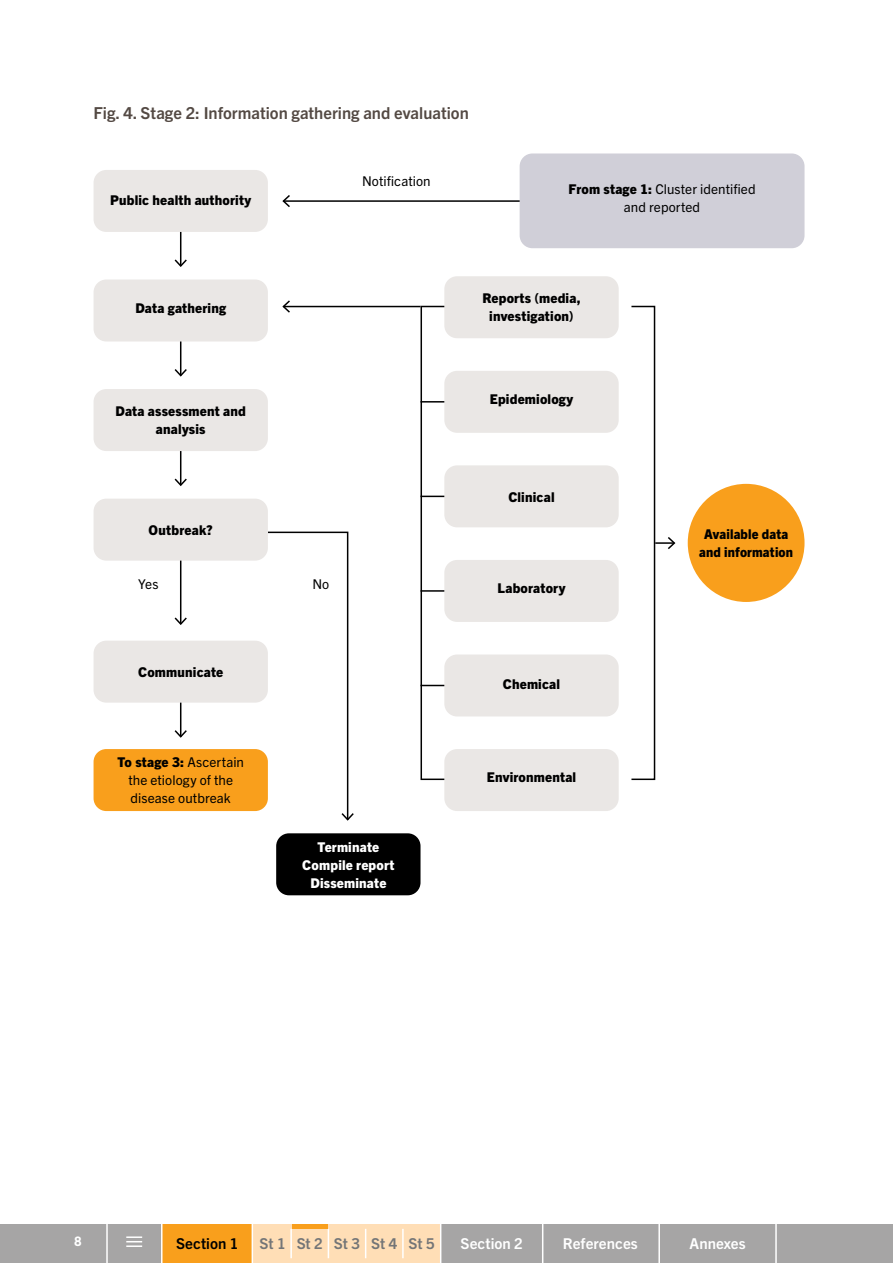
<style>
.page{position:relative;width:893px;height:1263px;background:#fff}
.page>*{position:absolute;margin:0;border:0;box-sizing:border-box;transform-origin:0 0}
.Table_Header{font:700 16.5px "Trade Gothic Next LT Pro";color:#534943}
.t1{font:700 15px "Trade Gothic Next LT Pro";letter-spacing:.005em;color:#fff}
.t2{font:700 15px "Trade Gothic Next LT Pro";letter-spacing:-.005em;color:#737577}
.t3{font:700 15px "Trade Gothic Next LT Pro";letter-spacing:.005em;color:#000}
.t4{font:800 13.5px/18px "Trade Gothic Next LT Pro";letter-spacing:.015em;color:#000;text-align:center}
.t5{font:13.5px/18px "Trade Gothic Next LT Pro";letter-spacing:.005em;color:#000;text-align:center}
.t6{font:800 13.5px "Trade Gothic Next LT Pro";letter-spacing:.015em;color:#fff}
.t7{font:800 13.5px/18px "Trade Gothic Next LT Pro";letter-spacing:.015em;color:#000;text-align:center;scale:.96 1}
.t8{font:700 13.5px "Gotham Narrow";color:#fff}
.s1{font-weight:800}
</style>
<div class="page">
<div style="left:0;top:1224px;width:893px;height:39px;background:#a6a5a5"></div>
<hr style="left:106px;top:1224px;width:2px;height:39px;background:#fff">
<svg style="left:126px;top:1236px;width:16px;height:11px"></svg>
<hr style="left:658px;top:1224px;width:2px;height:39px;background:#fff">
<div style="left:252px;top:1224px;width:189px;height:39px;background:#ffdeb6"></div>
<div style="left:162px;top:1224px;width:90px;height:39px;background:#f99f1c"></div>
<hr style="left:440px;top:1224px;width:1px;height:39px;background:#fff">
<hr style="left:542px;top:1224px;width:1px;height:39px;background:#fff">
<hr style="left:252px;top:1224px;width:1px;height:39px;background:#fff">
<hr style="left:161px;top:1224px;width:2px;height:39px;background:#fff">
<hr style="left:290px;top:1229px;width:2px;height:29px;background:#fff">
<svg style="left:328px;top:1229px;width:1px;height:29px"></svg>
<svg style="left:365px;top:1229px;width:1px;height:29px"></svg>
<hr style="left:402px;top:1229px;width:2px;height:29px;background:#fff">
<hr style="left:775px;top:1224px;width:2px;height:39px;background:#fff">
<div style="left:292px;top:1224px;width:36px;height:5px;background:#f99f1c"></div>
<div style="left:94px;top:170px;width:174px;height:62px;background:#eae7e5;border-radius:13px"></div>
<div style="left:444px;top:276px;width:175px;height:62px;background:#eae7e5;border-radius:13px"></div>
<div style="left:94px;top:389px;width:174px;height:62px;background:#eae7e5;border-radius:13px"></div>
<div style="left:94px;top:641px;width:174px;height:62px;background:#eae7e5;border-radius:13px"></div>
<div style="left:94px;top:749px;width:174px;height:62px;background:#f99f1c;border-radius:13px"></div>
<div style="left:444px;top:465px;width:175px;height:62px;background:#eae7e5;border-radius:13px"></div>
<div style="left:444px;top:654px;width:175px;height:62px;background:#eae7e5;border-radius:13px"></div>
<div style="left:94px;top:279px;width:174px;height:62px;background:#eae7e5;border-radius:13px"></div>
<div style="left:276px;top:833px;width:144px;height:62px;background:#000;border-radius:13px"></div>
<div style="left:444px;top:371px;width:175px;height:62px;background:#eae7e5;border-radius:13px"></div>
<div style="left:444px;top:560px;width:175px;height:62px;background:#eae7e5;border-radius:13px"></div>
<div style="left:444px;top:749px;width:175px;height:62px;background:#eae7e5;border-radius:13px"></div>
<div style="left:688px;top:484px;width:116px;height:118px;background:#f99f1c;border-radius:50%"></div>
<hr style="left:180px;top:232px;width:1px;height:34px;background:#000">
<svg style="left:174px;top:258px;width:13px;height:9px"></svg>
<hr style="left:180px;top:341px;width:1px;height:34px;background:#000">
<svg style="left:174px;top:367px;width:13px;height:10px"></svg>
<svg style="left:266px;top:531px;width:88px;height:290px"></svg>
<hr style="left:180px;top:451px;width:1px;height:34px;background:#000">
<svg style="left:174px;top:477px;width:13px;height:9px"></svg>
<hr style="left:180px;top:703px;width:1px;height:34px;background:#000">
<svg style="left:174px;top:728px;width:13px;height:10px"></svg>
<hr style="left:180px;top:526px;width:1px;height:98px;background:#000">
<svg style="left:174px;top:616px;width:13px;height:9px"></svg>
<hr style="left:283px;top:200px;width:243px;height:2px;background:#000">
<svg style="left:282px;top:195px;width:10px;height:12px"></svg>
<div style="left:420px;top:306px;width:25px;height:474px;border:2px solid #000"></div>
<svg style="left:655px;top:535px;width:21px;height:16px"></svg>
<div style="left:631px;top:306px;width:24px;height:474px;border:2px solid #000"></div>
<hr style="left:420px;top:401px;width:24px;height:2px;background:#000">
<svg style="left:420px;top:496px;width:24px;height:1px"></svg>
<hr style="left:420px;top:590px;width:24px;height:2px;background:#000">
<svg style="left:420px;top:685px;width:24px;height:1px"></svg>
<hr style="left:283px;top:306px;width:137px;height:1px;background:#000">
<svg style="left:282px;top:300px;width:10px;height:13px"></svg>
<div style="left:520px;top:153px;width:284px;height:95px;background:#d0cfd8;border-radius:13px"></div>
<div style="left:94px;top:499px;width:174px;height:62px;background:#eae7e5;border-radius:13px"></div>
<p class="Table_Header" style="left:94px;top:102px;width:377px">Fig. 4. Stage 2: Information gathering and evaluation</p>
<p class="t4" style="left:110px;top:190px;width:143px">Public health authority</p>
<p class="t5" style="left:362px;top:171px;width:70px">Notification</p>
<p class="t5" style="left:568px;top:180px;width:189px"><span class="s1">From stage 1:</span> Cluster identified and reported</p>
<p class="t4" style="left:135px;top:298px;width:92px">Data gathering</p>
<p class="t4" style="left:115px;top:401px;width:132px">Data assessment and analysis</p>
<p class="t4" style="left:149px;top:520px;width:66px">Outbreak?</p>
<p class="t5" style="left:138px;top:574px;width:22px">Yes</p>
<p class="t5" style="left:312px;top:574px;width:18px">No</p>
<p class="t4" style="left:138px;top:662px;width:87px">Communicate</p>
<p class="t5" style="left:117px;top:752px;width:128px"><span class="s1">To stage 3:</span> Ascertain the etiology of the disease outbreak</p>
<p class="t6" style="left:318px;top:837px;width:63px">Terminate</p>
<p class="t6" style="left:302px;top:855px;width:94px">Compile report</p>
<p class="t6" style="left:310px;top:873px;width:77px">Disseminate</p>
<p class="t4" style="left:482px;top:289px;width:100px">Reports (media, investigation)</p>
<p class="t4" style="left:490px;top:389px;width:85px">Epidemiology</p>
<p class="t4" style="left:508px;top:487px;width:48px">Clinical</p>
<p class="t4" style="left:498px;top:578px;width:69px">Laboratory</p>
<p class="t4" style="left:503px;top:674px;width:59px">Chemical</p>
<p class="t4" style="left:487px;top:767px;width:91px">Environmental</p>
<p class="t7" style="left:699px;top:524px;width:99px">Available data and information</p>
<p class="t8" style="left:74px;top:1232px;width:9px">8</p>
<p class="t3" style="left:176px;top:1233px;width:64px">Section 1</p>
<p class="t2" style="left:259px;top:1233px;width:177px">St 1 St 2 St 3 St 4 St 5</p>
<p class="t1" style="left:461px;top:1233px;width:64px">Section 2</p>
<p class="t1" style="left:563px;top:1233px;width:76px">References</p>
<p class="t1" style="left:689px;top:1233px;width:58px">Annexes</p>
</div>
